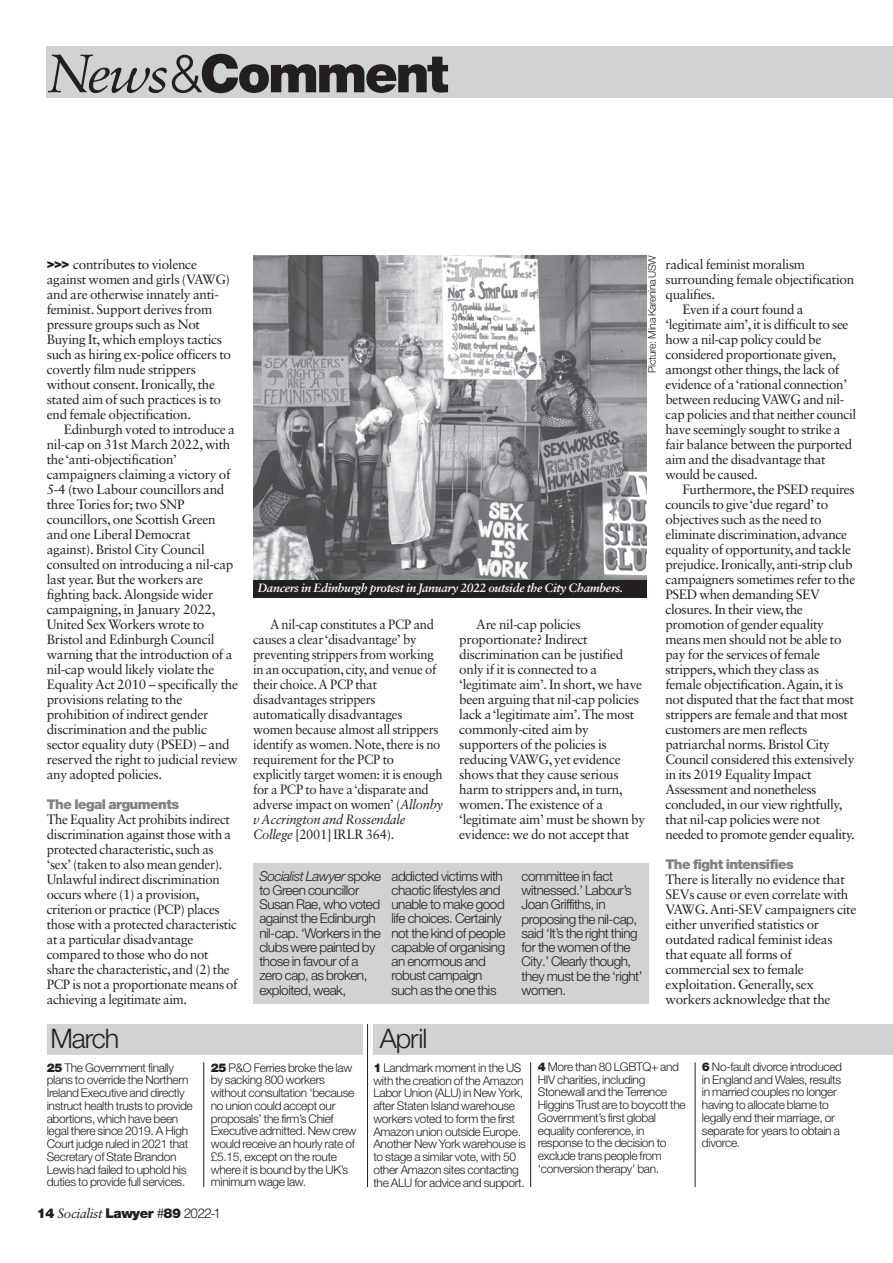
<style>
.page{position:relative;width:893px;height:1263px;background:#fff}
.page>*{position:absolute;margin:0;border:0;box-sizing:border-box;transform-origin:0 0}
.t1{font:900 52.65px "Helvetica Neue LT Pro";letter-spacing:-.045em;color:#231f20}
.t2{font:300 27px "Helvetica Neue LT Pro";letter-spacing:-.04em;color:#231f20}
.t3{font:13.5px/15px "Sabon LT Std";letter-spacing:-.02em;color:#231f20}
.t4{font:300 13.5px/14.2px "Helvetica Neue LT Pro";letter-spacing:-.035em;color:#231f20}
.t5{font:13.5px/15px "Sabon LT Std";letter-spacing:-.02em;color:#231f20;scale:.96 1}
.t6{font:900 13.5px "Helvetica Neue LT Pro";letter-spacing:-.04em;color:#808285}
.t7{font:900 13.5px "Helvetica Neue LT Pro";letter-spacing:-.035em;color:#231f20}
.t8{font:300 12px/12.8px "Helvetica Neue LT Pro";letter-spacing:-.03em;color:#231f20}
.t9{font:italic 700 12px "Sabon LT Std";letter-spacing:-.02em;color:#fff}
.t10{font:300 10.5px "Helvetica Neue LT Pro";letter-spacing:-.035em;color:#231f20}
.s1{font-family:"Sabon LT Std";font-weight:400;font-style:italic;font-size:54px}
.s2{font-weight:300}
.s3{font-family:"Helvetica Neue LT Pro";font-weight:900}
.s4{font-style:italic}
.s5{font-weight:900}
.s6{font-family:"Sabon";font-weight:400;font-style:italic}
.s7{font-family:"Helvetica";font-weight:300}
</style>
<div class="page">
<div style="left:253px;top:863px;width:395px;height:140px;background:#d1d2d4"></div>
<div style="left:47px;top:47px;width:846px;height:51px;background:#d1d2d4"></div>
<img style="left:253px;top:255px;width:393px;height:325px">
<div style="left:47px;top:1024px;width:315px;height:30px;background:#d1d2d4"></div>
<div style="left:373px;top:1024px;width:520px;height:30px;background:#d1d2d4"></div>
<hr style="left:203px;top:1062px;width:1px;height:125px;background:#231f20">
<hr style="left:367px;top:1024px;width:1px;height:163px;background:#231f20">
<hr style="left:530px;top:1062px;width:1px;height:125px;background:#231f20">
<hr style="left:695px;top:1062px;width:1px;height:125px;background:#231f20">
<div style="left:253px;top:580px;width:393px;height:17px;background:#231f20"></div>
<p class="t1" style="left:47px;top:55px;width:403px"><span class="s1">News</span><span class="s2">&amp;</span>Comment</p>
<p class="t3" style="left:47px;top:257px;width:186px"><span class="s3">&gt;&gt;&gt;</span> contributes to violence against women and girls (VAWG) and are otherwise innately anti&shy;feminist. Support derives from pressure groups such as Not<br>Buying It, which employs tactics such as hiring ex-police officers to covertly film nude strippers without consent. Ironically, the stated aim of such practices is to end female objectification.</p>
<p class="t3" style="left:47px;top:422px;width:193px;text-indent:17px">Edinburgh voted to introduce a nil-cap on 31st March 2022, with the ‘anti-objectification’ campaigners claiming a victory of<br>5-4 (two Labour councillors and three Tories for; two SNP councillors, one Scottish Green and one Liberal Democrat against). Bristol City Council consulted on introducing a nil-cap last year. But the workers are fighting back. Alongside wider campaigning, in January 2022,<br>United Sex Workers wrote to<br>Bristol and Edinburgh Council warning that the introduction of a nil-cap would likely violate the<br>Equality Act 2010 – specifically the provisions relating to the prohibition of indirect gender discrimination and the public sector equality duty (PSED) – and reserved the right to judicial review any adopted policies.</p>
<p class="t6" style="left:47px;top:799px;width:134px">The legal arguments</p>
<p class="t3" style="left:47px;top:812px;width:192px">The Equality Act prohibits indirect discrimination against those with a protected characteristic, such as ‘sex’ (taken to also mean gender).<br>Unlawful indirect discrimination occurs where (1) a provision, criterion or practice (PCP) places those with a protected characteristic at a particular disadvantage compared to those who do not share the characteristic, and (2) the PCP is not a proportionate means of achieving a legitimate aim.</p>
<p class="t10" style="left:648px;top:373px;width:119px;rotate:-90deg">Picture: Mina Karenina USW</p>
<p class="t9" style="left:258px;top:583px;width:367px">Dancers in Edinburgh protest in January 2022 outside the City Chambers.</p>
<p class="t5" style="left:253px;top:617px;width:199px;text-indent:17px">A nil-cap constitutes a PCP and causes a clear ‘disadvantage’ by preventing strippers from working in an occupation, city, and venue of their choice. A PCP that disadvantages strippers automatically disadvantages women because almost all strippers identify as women. Note, there is no requirement for the PCP to explicitly target women: it is enough for a PCP to have a ‘disparate and adverse impact on women’ (<span class="s4">Allonby v Accrington and Rossendale<br>College</span> [2001] IRLR 364).</p>
<p class="t3" style="left:459px;top:617px;width:187px;text-indent:17px">Are nil-cap policies proportionate? Indirect discrimination can be justified only if it is connected to a ‘legitimate aim’. In short, we have been arguing that nil-cap policies lack a ‘legitimate aim’. The most commonly-cited aim by supporters of the policies is reducing VAWG, yet evidence shows that they cause serious harm to strippers and, in turn, women. The existence of a ‘legitimate aim’ must be shown by evidence: we do not accept that</p>
<p class="t4" style="left:259px;top:870px;width:123px"><span class="s4">Socialist Lawyer</span> spoke to Green councillor<br>Susan Rae, who voted against the Edinburgh nil-cap. ‘Workers in the clubs were painted by those in favour of a zero cap, as broken, exploited, weak,</p>
<p class="t4" style="left:391px;top:870px;width:116px">addicted victims with chaotic lifestyles and unable to make good life choices. Certainly not the kind of people capable of organising an enormous and robust campaign such as the one this</p>
<p class="t4" style="left:522px;top:870px;width:122px">committee in fact witnessed.’ Labour’s<br>Joan Griffiths, in proposing the nil-cap, said ‘It’s the right thing for the women of the<br>City.’ Clearly though, they must be the ‘right’ women.</p>
<p class="t2" style="left:50px;top:1029px;width:70px">March</p>
<p class="t2" style="left:380px;top:1029px;width:49px">April</p>
<p class="t3" style="left:665px;top:257px;width:190px">radical feminist moralism surrounding female objectification qualifies.</p>
<p class="t3" style="left:665px;top:302px;width:192px;text-indent:17px">Even if a court found a ‘legitimate aim’, it is difficult to see how a nil-cap policy could be considered proportionate given, amongst other things, the lack of evidence of a ‘rational connection’ between reducing VAWG and nil&shy;cap policies and that neither council have seemingly sought to strike a fair balance between the purported aim and the disadvantage that would be caused.</p>
<p class="t3" style="left:665px;top:482px;width:191px;text-indent:17px">Furthermore, the PSED requires councils to give ‘due regard’ to objectives such as the need to eliminate discrimination, advance equality of opportunity, and tackle prejudice. Ironically, anti-strip club campaigners sometimes refer to the<br>PSED when demanding SEV closures. In their view, the promotion of gender equality means men should not be able to pay for the services of female strippers, which they class as female objectification. Again, it is not disputed that the fact that most strippers are female and that most customers are men reflects patriarchal norms. Bristol City<br>Council considered this extensively in its 2019 Equality Impact<br>Assessment and nonetheless concluded, in our view rightfully, that nil-cap policies were not needed to promote gender equality.</p>
<p class="t6" style="left:665px;top:859px;width:130px">The fight intensifies</p>
<p class="t3" style="left:665px;top:872px;width:192px">There is literally no evidence that<br>SEVs cause or even correlate with<br>VAWG. Anti-SEV campaigners cite either unverified statistics or outdated radical feminist ideas that equate all forms of commercial sex to female exploitation. Generally, sex workers acknowledge that the</p>
<p class="t8" style="left:47px;top:1062px;width:148px"><span class="s5">25</span> The Government finally plans to override the Northern<br>Ireland Executive and directly instruct health trusts to provide abortions, which have been legal there since 2019. A High<br>Court judge ruled in 2021 that<br>Secretary of State Brandon<br>Lewis had failed to uphold his duties to provide full services.</p>
<p class="t8" style="left:211px;top:1062px;width:147px"><span class="s5">25</span> P&amp;O Ferries broke the law by sacking 800 workers without consultation ‘because no union could accept our proposals’ the firm’s Chief<br>Executive admitted. New crew would receive an hourly rate of £5.15, except on the route where it is bound by the UK’s minimum wage law.</p>
<p class="t7" style="left:37px;top:1208px;width:185px">14 <span class="s6">Socialist</span> Lawyer <span class="s7">#</span>89 <span class="s7">2022-1</span></p>
<p class="t8" style="left:373px;top:1062px;width:154px"><span class="s5">1</span> Landmark moment in the US with the creation of the Amazon<br>Labor Union (ALU) in New York, after Staten Island warehouse workers voted to form the first<br>Amazon union outside Europe.<br>Another New York warehouse is to stage a similar vote, with 50 other Amazon sites contacting the ALU for advice and support.</p>
<p class="t8" style="left:538px;top:1061px;width:149px"><span class="s5">4</span> More than 80 LGBTQ+ and<br>HIV charities, including<br>Stonewall and the Terrence<br>Higgins Trust are to boycott the<br>Government’s first global equality conference, in response to the decision to exclude trans people from ‘conversion therapy’ ban.</p>
<p class="t8" style="left:702px;top:1061px;width:142px"><span class="s5">6</span> No-fault divorce introduced in England and Wales, results in married couples no longer having to allocate blame to legally end their marriage, or separate for years to obtain a divorce.</p>
</div>
